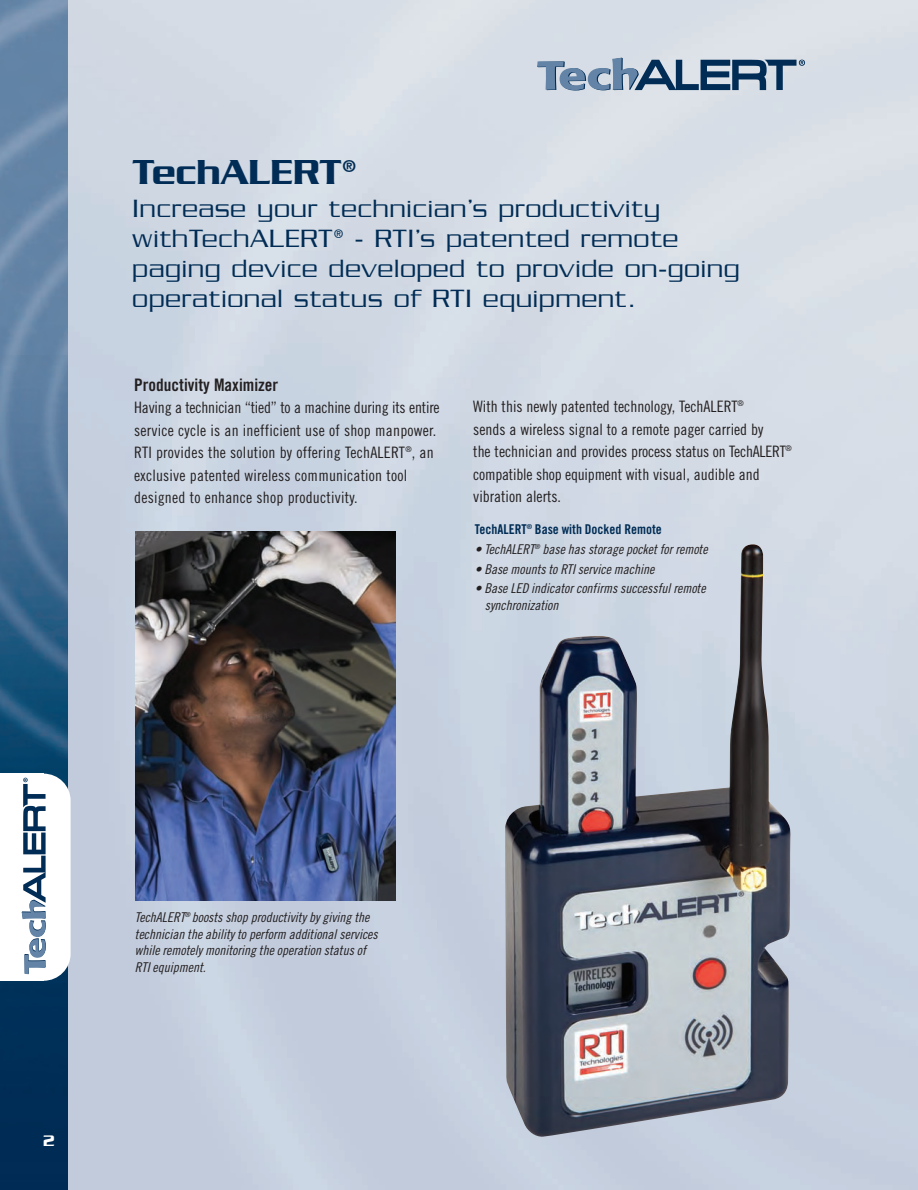
<style>
.page{position:relative;width:918px;height:1190px;background:#fff}
.page>*{position:absolute;margin:0;border:0;box-sizing:border-box;transform-origin:0 0}
.t1{font:500 37.5px "Serpentine";color:#002c55}
.t2{font:300 27px/30px "Serpentine";letter-spacing:.04em;color:#002c55;scale:.96 1}
.t3{font:17.25px "Trade Gothic Bold Cond Twenty";color:#231f20}
.t4{font:500 16.5px "Serpentine";color:#fff}
.t5{font:15.75px/22.5px "Trade Gothic Cond Eighteen";color:#231f20}
.t6{font:13.5px/16.5px "Trade Gothic Cond Eighteen Obl";color:#231f20}
.t7{font:13.5px "Trade Gothic Bold Cond Twenty";color:#002c55}
</style>
<div class="page">
<img style="left:0;top:0;width:68px;height:1189px">
<img style="left:68px;top:0;width:850px;height:1189px">
<svg style="left:533px;top:52px;width:272px;height:40px;background:#96a8bc"></svg>
<img style="left:136px;top:532px;width:259px;height:368px">
<img style="left:505px;top:544px;width:286px;height:593px">
<svg style="left:0;top:773px;width:71px;height:207px"></svg>
<h1 class="t1" style="left:133px;top:159px;width:226px">TechALERT<sup>®</sup></h1>
<h2 class="t2" style="left:133px;top:196px;width:634px">Increase your technician’s productivity withTechALERT<sup>®</sup> - RTI’s patented remote paging device developed to provide on-going operational status of RTI equipment.</h2>
<p class="t3" style="left:134px;top:378px;width:146px">Productivity Maximizer</p>
<p class="t5" style="left:134px;top:397px;width:307px">Having a technician “tied” to a machine during its entire service cycle is an inefficient use of shop manpower.<br>RTI provides the solution by offering TechALERT<sup>®</sup>, an exclusive patented wireless communication tool designed to enhance shop productivity.</p>
<p class="t5" style="left:473px;top:396px;width:320px">With this newly patented technology, TechALERT<sup>®<br></sup>sends a wireless signal to a remote pager carried by<br>the technician and provides process status on TechALERT<sup>® </sup>compatible shop equipment with visual, audible and vibration alerts.</p>
<p class="t7" style="left:475px;top:524px;width:189px">TechALERT<sup>®</sup> Base with Docked Remote</p>
<p class="t6" style="left:475px;top:542px;width:234px">• TechALERT<sup>®</sup> base has storage pocket for remote</p>
<p class="t6" style="left:475px;top:561px;width:181px">• Base mounts to RTI service machine</p>
<p class="t6" style="left:485px;top:581px;width:222px;text-indent:-10px">• Base LED indicator confirms successful remote synchronization</p>
<p class="t4" style="left:43px;top:1134px;width:13px">2</p>
<p class="t6" style="left:135px;top:910px;width:244px">TechALERT<sup>®</sup> boosts shop productivity by giving the technician the ability to perform additional services while remotely monitoring the operation status of RTI equipment.</p>
</div>
